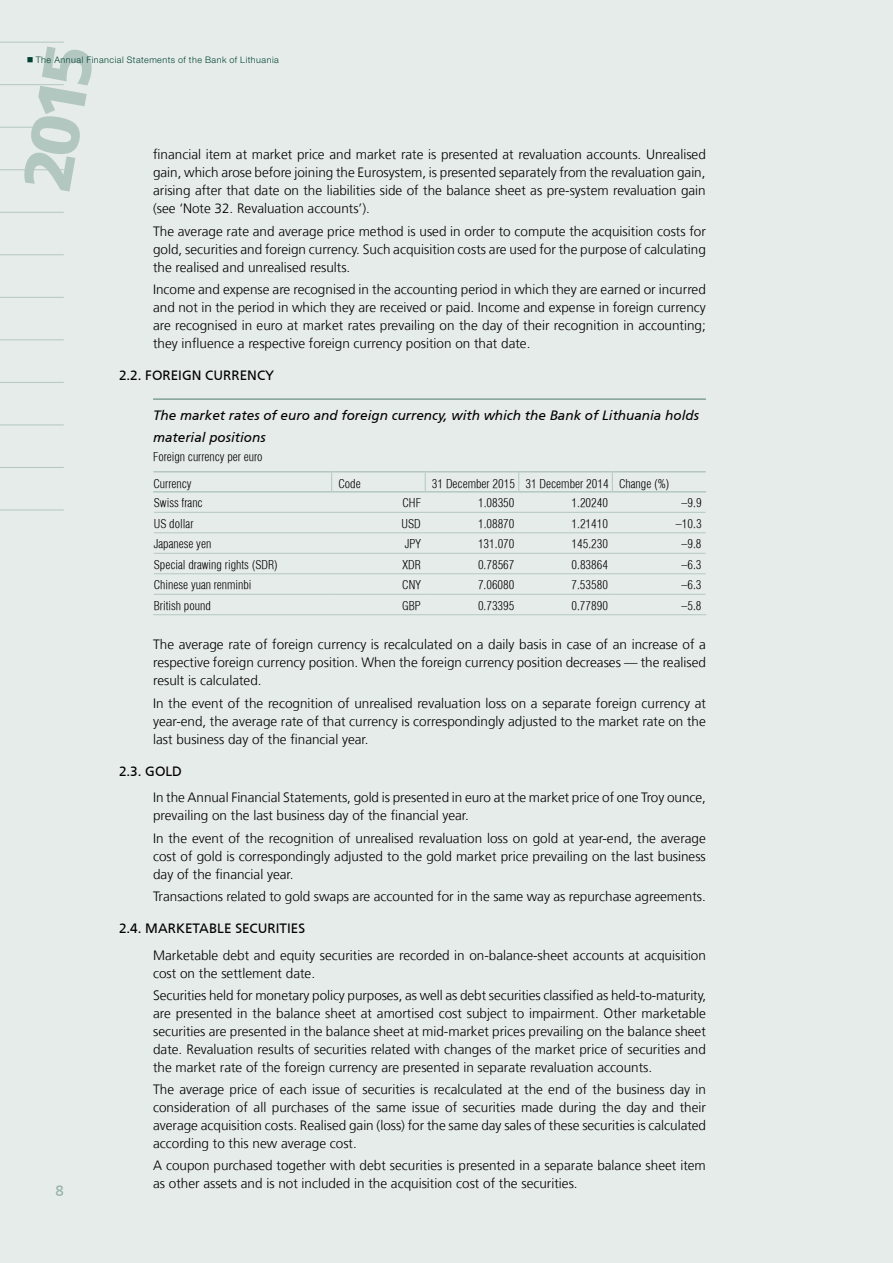
<style>
.page{position:relative;width:893px;height:1263px;background:#e6ecea}
.page>*{position:absolute;margin:0;border:0;box-sizing:border-box;transform-origin:0 0}
.t1{font:900 67.5px "Frutiger LT";color:#b3c7c1}
.t2{font:15px "Frutiger LT";color:#99b4ac}
.t3{font:300 13.5px/18px "Frutiger LT";color:#000;text-align:justify}
.t4{font:italic 13.5px/22.5px "Frutiger LT";color:#000}
.t5{font:13.5px "Frutiger LT";color:#000}
.t6{font:300 condensed 12px "Helvetica LT";color:#000}
.t7{font:300 9px "Helvetica Neue LT Pro";letter-spacing:.055em;color:#004330}
</style>
<div class="page">
<hr style="left:0;top:42px;width:64px;height:1px;background:#b3c7c1">
<hr style="left:0;top:84px;width:64px;height:1px;background:#b3c7c1">
<hr style="left:0;top:127px;width:64px;height:1px;background:#b3c7c1">
<hr style="left:0;top:169px;width:64px;height:1px;background:#b3c7c1">
<hr style="left:0;top:212px;width:64px;height:1px;background:#b3c7c1">
<hr style="left:0;top:254px;width:64px;height:1px;background:#b3c7c1">
<hr style="left:0;top:297px;width:64px;height:1px;background:#b3c7c1">
<hr style="left:0;top:339px;width:64px;height:1px;background:#b3c7c1">
<hr style="left:0;top:382px;width:64px;height:1px;background:#b3c7c1">
<hr style="left:0;top:425px;width:64px;height:1px;background:#b3c7c1">
<hr style="left:0;top:467px;width:64px;height:1px;background:#b3c7c1">
<hr style="left:0;top:510px;width:64px;height:1px;background:#b3c7c1">
<hr style="left:153px;top:398px;width:553px;height:2px;background:#80a198">
<svg style="left:331px;top:472px;width:1px;height:19px"></svg>
<svg style="left:425px;top:472px;width:1px;height:19px"></svg>
<svg style="left:518px;top:472px;width:1px;height:19px"></svg>
<svg style="left:612px;top:472px;width:1px;height:19px"></svg>
<hr style="left:154px;top:512px;width:178px;height:1px;background:#b3c7c1">
<hr style="left:332px;top:512px;width:93px;height:1px;background:#b3c7c1">
<hr style="left:425px;top:512px;width:94px;height:1px;background:#b3c7c1">
<hr style="left:519px;top:512px;width:93px;height:1px;background:#b3c7c1">
<hr style="left:612px;top:512px;width:93px;height:1px;background:#b3c7c1">
<hr style="left:154px;top:532px;width:178px;height:1px;background:#b3c7c1">
<hr style="left:332px;top:532px;width:93px;height:1px;background:#b3c7c1">
<hr style="left:425px;top:532px;width:94px;height:1px;background:#b3c7c1">
<hr style="left:519px;top:532px;width:93px;height:1px;background:#b3c7c1">
<hr style="left:612px;top:532px;width:93px;height:1px;background:#b3c7c1">
<hr style="left:154px;top:553px;width:178px;height:1px;background:#b3c7c1">
<hr style="left:332px;top:553px;width:93px;height:1px;background:#b3c7c1">
<hr style="left:425px;top:553px;width:94px;height:1px;background:#b3c7c1">
<hr style="left:519px;top:553px;width:93px;height:1px;background:#b3c7c1">
<hr style="left:612px;top:553px;width:93px;height:1px;background:#b3c7c1">
<hr style="left:154px;top:573px;width:178px;height:1px;background:#b3c7c1">
<hr style="left:332px;top:573px;width:93px;height:1px;background:#b3c7c1">
<hr style="left:425px;top:573px;width:94px;height:1px;background:#b3c7c1">
<hr style="left:519px;top:573px;width:93px;height:1px;background:#b3c7c1">
<hr style="left:612px;top:573px;width:93px;height:1px;background:#b3c7c1">
<hr style="left:154px;top:594px;width:178px;height:1px;background:#b3c7c1">
<hr style="left:332px;top:594px;width:93px;height:1px;background:#b3c7c1">
<hr style="left:425px;top:594px;width:94px;height:1px;background:#b3c7c1">
<hr style="left:519px;top:594px;width:93px;height:1px;background:#b3c7c1">
<hr style="left:612px;top:594px;width:93px;height:1px;background:#b3c7c1">
<hr style="left:153px;top:614px;width:179px;height:1px;background:#b3c7c1">
<hr style="left:332px;top:614px;width:93px;height:1px;background:#b3c7c1">
<hr style="left:425px;top:614px;width:94px;height:1px;background:#b3c7c1">
<hr style="left:519px;top:614px;width:93px;height:1px;background:#b3c7c1">
<hr style="left:612px;top:614px;width:94px;height:1px;background:#b3c7c1">
<hr style="left:153px;top:471px;width:179px;height:1px;background:#b3c7c1">
<hr style="left:332px;top:471px;width:93px;height:1px;background:#b3c7c1">
<hr style="left:425px;top:471px;width:94px;height:1px;background:#b3c7c1">
<hr style="left:519px;top:471px;width:93px;height:1px;background:#b3c7c1">
<hr style="left:612px;top:471px;width:94px;height:1px;background:#b3c7c1">
<hr style="left:153px;top:491px;width:179px;height:2px;background:#b3c7c1">
<hr style="left:332px;top:491px;width:93px;height:2px;background:#b3c7c1">
<hr style="left:425px;top:491px;width:94px;height:2px;background:#b3c7c1">
<hr style="left:519px;top:491px;width:93px;height:2px;background:#b3c7c1">
<hr style="left:612px;top:491px;width:94px;height:2px;background:#b3c7c1">
<h1 class="t1" style="left:6px;top:183px;width:149px;rotate:-80deg">2015</h1>
<p class="t7" style="left:27px;top:54px;width:254px">■ The Annual Financial Statements of the Bank of Lithuania</p>
<p class="t3" style="left:153px;top:146px;width:554px">financial item at market price and market rate is presented at revaluation accounts. Unrealised gain, which arose before joining the Eurosystem, is presented separately from the revaluation gain, arising after that date on the liabilities side of the balance sheet as pre-system revaluation gain (see ‘Note 32. Revaluation accounts’).</p>
<p class="t3" style="left:153px;top:222px;width:554px">The average rate and average price method is used in order to compute the acquisition costs for gold, securities and foreign currency. Such acquisition costs are used for the purpose of calculating the realised and unrealised results.</p>
<p class="t3" style="left:153px;top:280px;width:554px">Income and expense are recognised in the accounting period in which they are earned or incurred and not in the period in which they are received or paid. Income and expense in foreign currency are recognised in euro at market rates prevailing on the day of their recognition in accounting; they influence a respective foreign currency position on that date.</p>
<p class="t5" style="left:119px;top:367px;width:157px">2.2. FOREIGN CURRENCY</p>
<p class="t4" style="left:153px;top:404px;width:547px">The market rates of euro and foreign currency, with which the Bank of Lithuania holds material positions</p>
<p class="t6" style="left:153px;top:448px;width:111px">Foreign currency per euro</p>
<p class="t6" style="left:153px;top:475px;width:40px">Currency</p>
<p class="t6" style="left:338px;top:475px;width:24px">Code</p>
<p class="t6" style="left:432px;top:475px;width:239px">31 December 2015 31 December 2014 Change (%)</p>
<p class="t6" style="left:154px;top:495px;width:50px">Swiss franc</p>
<p class="t6" style="left:402px;top:495px;width:20px">CHF</p>
<p class="t6" style="left:478px;top:495px;width:38px">1.08350</p>
<p class="t6" style="left:572px;top:495px;width:38px">1.20240</p>
<p class="t6" style="left:682px;top:495px;width:22px">–9.9</p>
<p class="t6" style="left:154px;top:515px;width:41px">US dollar</p>
<p class="t6" style="left:402px;top:515px;width:21px">USD</p>
<p class="t6" style="left:478px;top:515px;width:38px">1.08870</p>
<p class="t6" style="left:572px;top:515px;width:38px">1.21410</p>
<p class="t6" style="left:676px;top:515px;width:27px">–10.3</p>
<p class="t6" style="left:154px;top:536px;width:59px">Japanese yen</p>
<p class="t6" style="left:405px;top:536px;width:18px">JPY</p>
<p class="t6" style="left:478px;top:536px;width:38px">131.070</p>
<p class="t6" style="left:572px;top:536px;width:38px">145.230</p>
<p class="t6" style="left:682px;top:536px;width:22px">–9.8</p>
<p class="t6" style="left:154px;top:556px;width:126px">Special drawing rights (SDR)</p>
<p class="t6" style="left:403px;top:556px;width:20px">XDR</p>
<p class="t6" style="left:478px;top:556px;width:38px">0.78567</p>
<p class="t6" style="left:572px;top:556px;width:38px">0.83864</p>
<p class="t6" style="left:681px;top:556px;width:22px">–6.3</p>
<p class="t6" style="left:154px;top:577px;width:99px">Chinese yuan renminbi</p>
<p class="t6" style="left:402px;top:577px;width:20px">CNY</p>
<p class="t6" style="left:478px;top:577px;width:38px">7.06080</p>
<p class="t6" style="left:572px;top:577px;width:38px">7.53580</p>
<p class="t6" style="left:681px;top:577px;width:22px">–6.3</p>
<p class="t6" style="left:154px;top:597px;width:59px">British pound</p>
<p class="t6" style="left:402px;top:597px;width:20px">GBP</p>
<p class="t6" style="left:478px;top:597px;width:38px">0.73395</p>
<p class="t6" style="left:572px;top:597px;width:38px">0.77890</p>
<p class="t6" style="left:681px;top:597px;width:22px">–5.8</p>
<p class="t3" style="left:153px;top:636px;width:554px">The average rate of foreign currency is recalculated on a daily basis in case of an increase of a respective foreign currency position. When the foreign currency position decreases — the realised result is calculated.</p>
<p class="t3" style="left:153px;top:694px;width:554px">In the event of the recognition of unrealised revaluation loss on a separate foreign currency at year-end, the average rate of that currency is correspondingly adjusted to the market rate on the last business day of the financial year.</p>
<p class="t5" style="left:119px;top:762px;width:65px">2.3. GOLD</p>
<p class="t3" style="left:153px;top:789px;width:554px">In the Annual Financial Statements, gold is presented in euro at the market price of one Troy ounce, prevailing on the last business day of the financial year.</p>
<p class="t3" style="left:153px;top:829px;width:554px">In the event of the recognition of unrealised revaluation loss on gold at year-end, the average cost of gold is correspondingly adjusted to the gold market price prevailing on the last business day of the financial year.</p>
<p class="t3" style="left:153px;top:887px;width:554px">Transactions related to gold swaps are accounted for in the same way as repurchase agreements.</p>
<p class="t5" style="left:119px;top:919px;width:188px">2.4. MARKETABLE SECURITIES</p>
<p class="t3" style="left:153px;top:946px;width:554px">Marketable debt and equity securities are recorded in on-balance-sheet accounts at acquisition cost on the settlement date.</p>
<p class="t3" style="left:153px;top:986px;width:555px">Securities held for monetary policy purposes, as well as debt securities classified as held-to-maturity, are presented in the balance sheet at amortised cost subject to impairment. Other marketable securities are presented in the balance sheet at mid-market prices prevailing on the balance sheet date. Revaluation results of securities related with changes of the market price of securities and the market rate of the foreign currency are presented in separate revaluation accounts.</p>
<p class="t3" style="left:153px;top:1080px;width:554px">The average price of each issue of securities is recalculated at the end of the business day in consideration of all purchases of the same issue of securities made during the day and their average acquisition costs. Realised gain (loss) for the same day sales of these securities is calculated according to this new average cost.</p>
<p class="t3" style="left:153px;top:1157px;width:554px">A coupon purchased together with debt securities is presented in a separate balance sheet item as other assets and is not included in the acquisition cost of the securities.</p>
<p class="t2" style="left:55px;top:1181px;width:10px">8</p>
</div>
